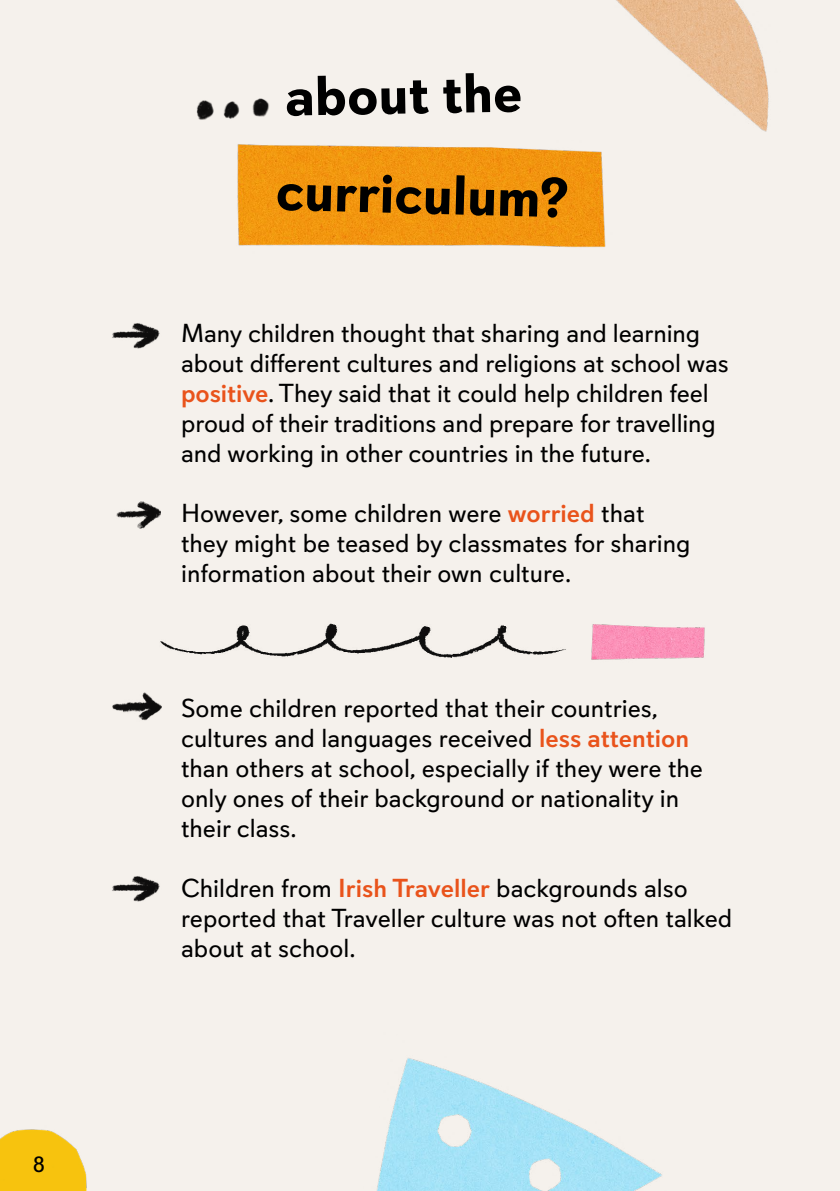
<style>
.page{position:relative;width:840px;height:1191px;background:#fff}
.page>*{position:absolute;margin:0;border:0;box-sizing:border-box;transform-origin:0 0}
.t1{font:700 56px "Davis Sans";color:#000}
.t2{font:26px/30px "Davis Sans";color:#000}
.t3{font:22px "Davis Sans";color:#000}
.s1{font-weight:500;color:#e9531b}
</style>
<div class="page">
<img style="left:0;top:0;width:839px;height:1191px">
<img style="left:0;top:1125px;width:88px;height:66px">
<img style="left:192px;top:93px;width:81px;height:31px">
<img style="left:110px;top:318px;width:52px;height:37px">
<img style="left:110px;top:871px;width:52px;height:37px">
<img style="left:114px;top:495px;width:46px;height:34px">
<img style="left:110px;top:689px;width:51px;height:33px">
<p class="t3" style="left:33px;top:1151px;width:14px">8</p>
<h1 class="t1" style="left:284px;top:63px;width:238px;rotate:-1deg">about the</h1>
<h1 class="t1" style="left:277px;top:156px;width:294px;rotate:2deg">curriculum?</h1>
<p class="t2" style="left:181px;top:318px;width:549px">Many children thought that sharing and learning about different cultures and religions at school was <span class="s1">positive</span>. They said that it could help children feel proud of their traditions and prepare for travelling and working in other countries in the future.</p>
<p class="t2" style="left:181px;top:498px;width:510px">However, some children were <span class="s1">worried</span> that they might be teased by classmates for sharing information about their own culture.</p>
<p class="t2" style="left:181px;top:693px;width:523px">Some children reported that their countries, cultures and languages received <span class="s1">less attention </span>than others at school, especially if they were the only ones of their background or nationality in their class.</p>
<p class="t2" style="left:181px;top:873px;width:552px">Children from <span class="s1">Irish Traveller</span> backgrounds also reported that Traveller culture was not often talked about at school.</p>
</div>
